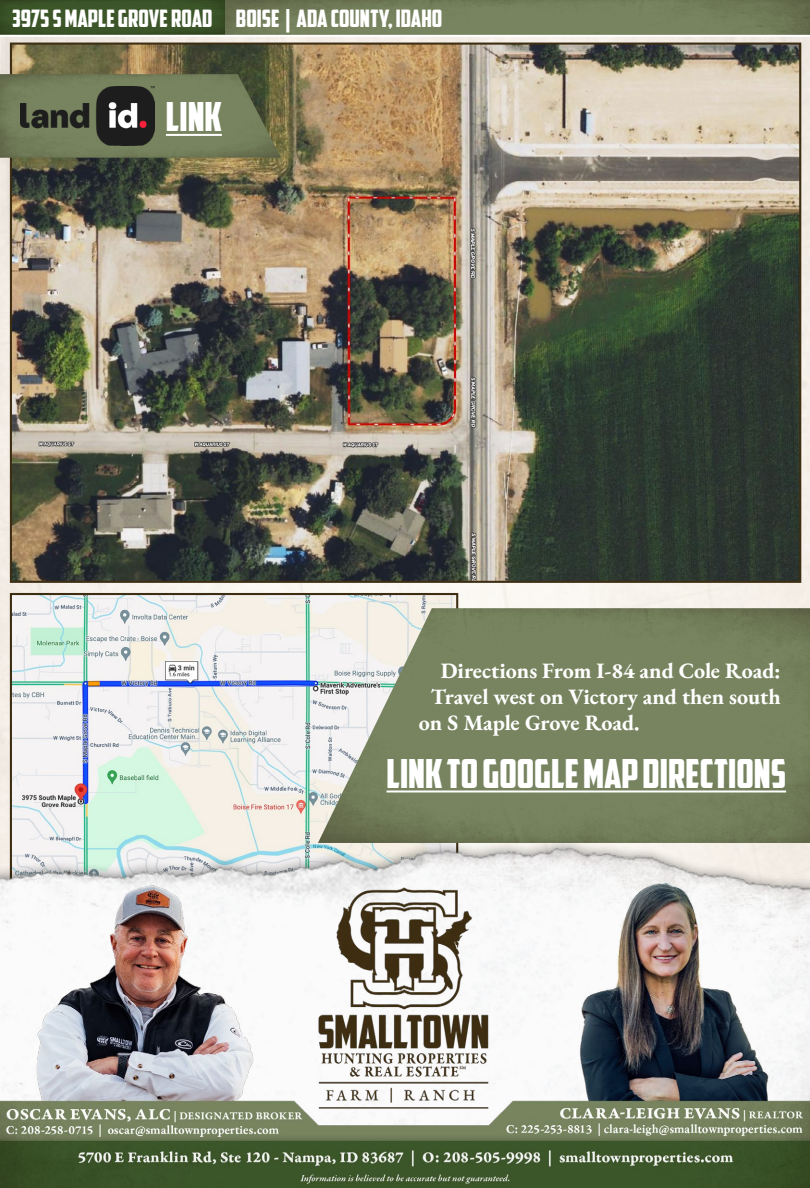
<style>
.page{position:relative;width:810px;height:1188px;background:#fff}
.page>*{position:absolute;margin:0;border:0;box-sizing:border-box;transform-origin:0 0}
.t1{font:40px "American Captain";color:#fff}
.t2{font:24px "American Captain";color:#fff}
.t3{font:22px "EB Garamond";color:#fff}
</style>
<div class="page">
<img style="left:0;top:37px;width:810px;height:761px">
<img style="left:225px;top:0;width:585px;height:35px">
<div style="left:0;top:0;width:225px;height:35px;background:#3c5629"></div>
<img style="left:13px;top:46px;width:785px;height:534px">
<img style="left:13px;top:596px;width:442px;height:202px">
<img style="left:0;top:74px;width:281px;height:84px">
<img style="left:318px;top:608px;width:492px;height:190px">
<hr style="left:166px;top:134px;width:56px;height:2px;background:#fff">
<hr style="left:387px;top:791px;width:399px;height:2px;background:#fff">
<img style="left:20px;top:87px;width:135px;height:58px">
<img style="left:0;top:798px;width:810px;height:82px">
<img style="left:0;top:880px;width:810px;height:308px">
<p class="t2" style="left:12px;top:4px;width:432px">3975 S MAPLE GROVE ROAD BOISE | ADA COUNTY, IDAHO</p>
<h1 class="t1" style="left:166px;top:92px;width:57px">LINK</h1>
<p class="t3" style="left:441px;top:656px;width:341px">Directions From I-84 and Cole Road:</p>
<p class="t3" style="left:431px;top:682px;width:352px">Travel west on Victory and then south</p>
<p class="t3" style="left:419px;top:708px;width:222px">on S Maple Grove Road.</p>
<h1 class="t1" style="left:387px;top:749px;width:401px">LINK TO GOOGLE MAP DIRECTIONS</h1>
</div>
